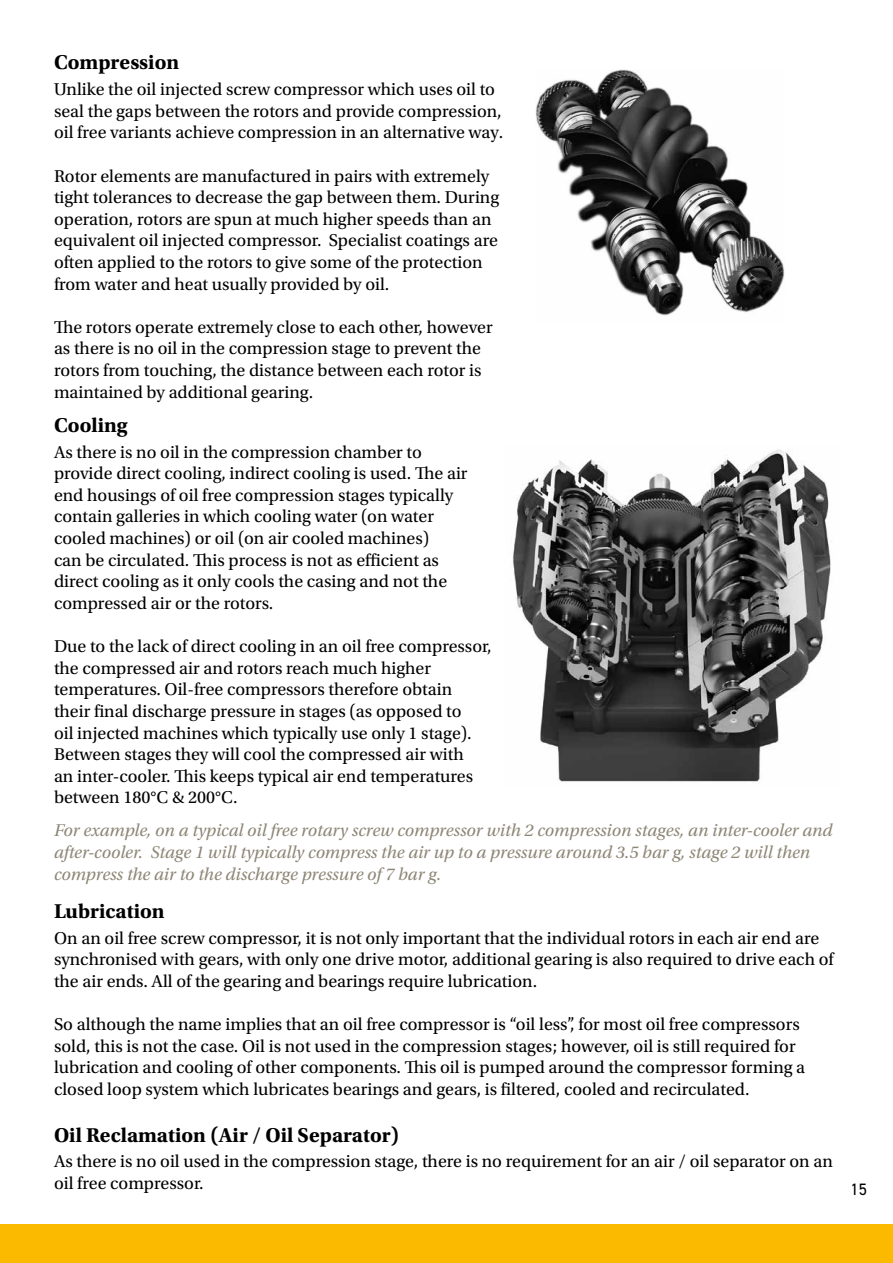
<style>
.page{position:relative;width:893px;height:1263px;background:#fff}
.page>*{position:absolute;margin:0;border:0;box-sizing:border-box;transform-origin:0 0}
.t1{font:700 21px "Utopia Std";color:#000}
.t2{font:18px/21.6px "Utopia Std";color:#000}
.t3{font:italic 18px/21.6px "Utopia Std";color:#8e8777}
.t4{font:16.5px "DIN2014";color:#000}
</style>
<div class="page">
<div style="left:0;top:1225px;width:893px;height:38px;background:#fbba00"></div>
<img style="left:513px;top:449px;width:318px;height:333px">
<img style="left:535px;top:70px;width:249px;height:246px">
<p class="t1" style="left:54px;top:50px;width:127px">Compression</p>
<p class="t2" style="left:54px;top:79px;width:451px">Unlike the oil injected screw compressor which uses oil to seal the gaps between the rotors and provide compression, oil free variants achieve compression in an alternative way.</p>
<p class="t2" style="left:54px;top:165px;width:447px">Rotor elements are manufactured in pairs with extremely tight tolerances to decrease the gap between them. During operation, rotors are spun at much higher speeds than an equivalent oil injected compressor. Specialist coatings are often applied to the rotors to give some of the protection from water and heat usually provided by oil.</p>
<p class="t2" style="left:54px;top:316px;width:440px">The rotors operate extremely close to each other, however as there is no oil in the compression stage to prevent the rotors from touching, the distance between each rotor is maintained by additional gearing.</p>
<p class="t1" style="left:54px;top:413px;width:75px">Cooling</p>
<p class="t2" style="left:54px;top:441px;width:415px">As there is no oil in the compression chamber to provide direct cooling, indirect cooling is used. The air end housings of oil free compression stages typically contain galleries in which cooling water (on water cooled machines) or oil (on air cooled machines)<br>can be circulated. This process is not as efficient as direct cooling as it only cools the casing and not the compressed air or the rotors.</p>
<p class="t2" style="left:54px;top:636px;width:439px">Due to the lack of direct cooling in an oil free compressor, the compressed air and rotors reach much higher temperatures. Oil-free compressors therefore obtain their final discharge pressure in stages (as opposed to<br>oil injected machines which typically use only 1 stage).<br>Between stages they will cool the compressed air with<br>an inter-cooler. This keeps typical air end temperatures between 180°C &amp; 200°C.</p>
<p class="t3" style="left:54px;top:820px;width:780px">For example, on a typical oil free rotary screw compressor with 2 compression stages, an inter-cooler and after-cooler. Stage 1 will typically compress the air up to a pressure around 3.5 bar g, stage 2 will then compress the air to the discharge pressure of 7 bar g.</p>
<p class="t1" style="left:54px;top:899px;width:112px">Lubrication</p>
<p class="t2" style="left:54px;top:927px;width:781px">On an oil free screw compressor, it is not only important that the individual rotors in each air end are synchronised with gears, with only one drive motor, additional gearing is also required to drive each of the air ends. All of the gearing and bearings require lubrication.</p>
<p class="t2" style="left:54px;top:1013px;width:753px">So although the name implies that an oil free compressor is “oil less”, for most oil free compressors sold, this is not the case. Oil is not used in the compression stages; however, oil is still required for lubrication and cooling of other components. This oil is pumped around the compressor forming a closed loop system which lubricates bearings and gears, is filtered, cooled and recirculated.</p>
<p class="t1" style="left:54px;top:1122px;width:347px">Oil Reclamation (Air / Oil Separator)</p>
<p class="t2" style="left:54px;top:1151px;width:780px">As there is no oil used in the compression stage, there is no requirement for an air / oil separator on an oil free compressor.</p>
<p class="t4" style="left:850px;top:1179px;width:18px">15</p>
</div>
